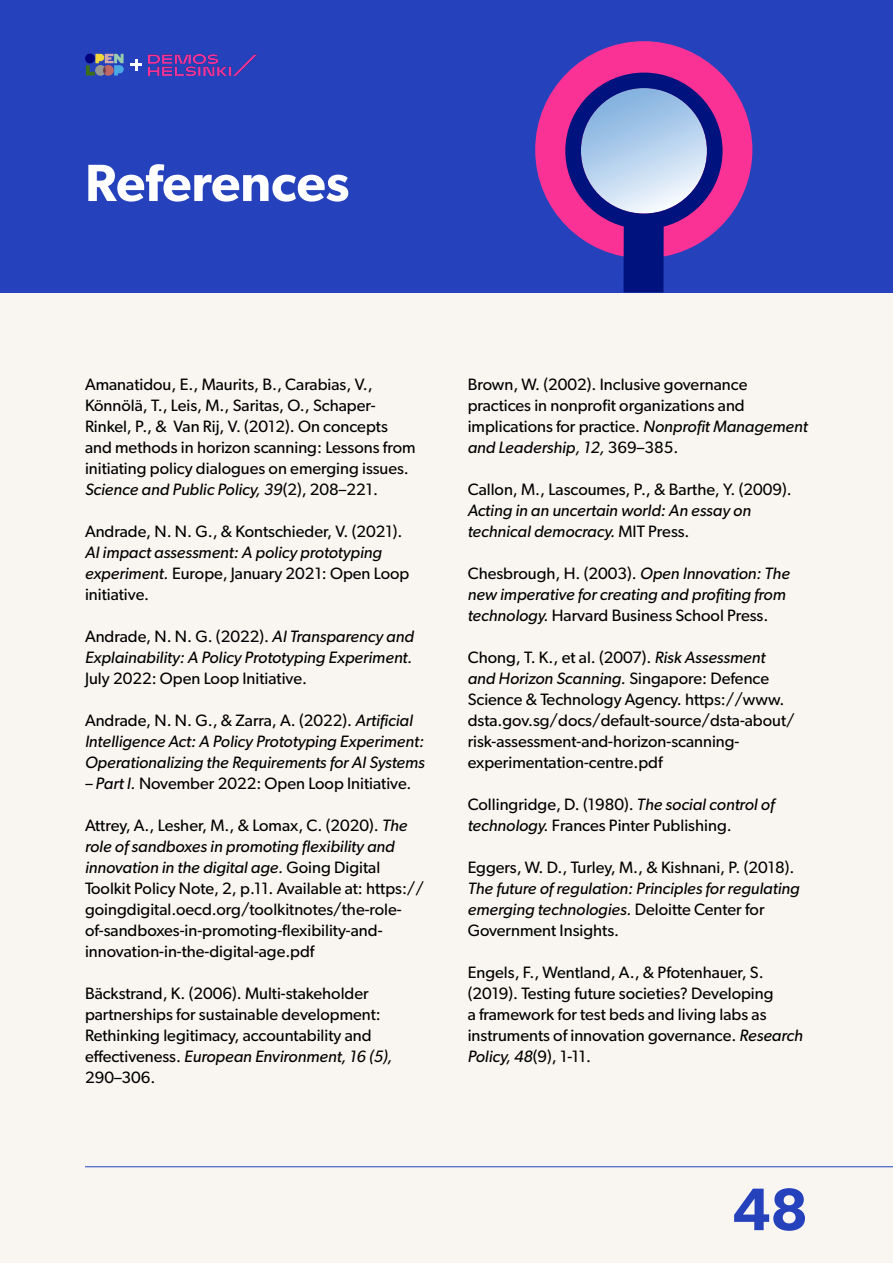
<style>
.page{position:relative;width:893px;height:1263px;background:#f9f6f1}
.page>*{position:absolute;margin:0;border:0;box-sizing:border-box;transform-origin:0 0}
.t1{font:600 60px "Gibson";color:#2542bc}
.t2{font:600 52.5px "Gibson";color:#fff}
.t3{font:16.5px/21px "Gibson";color:#000}
.t4{font:italic 16.5px/21px "Gibson";color:#000}
.s1{font-style:italic}
.s2{font-style:normal}
</style>
<div class="page">
<div style="left:0;top:0;width:893px;height:292px;background:#2542bc"></div>
<div style="left:535px;top:41px;width:217px;height:217px;background:#fa3296;border-radius:50%"></div>
<svg style="left:565px;top:72px;width:158px;height:220px"></svg>
<img style="left:149px;top:54px;width:107px;height:22px">
<svg style="left:85px;top:54px;width:57px;height:22px"></svg>
<hr style="left:85px;top:1166px;width:808px;height:1px;background:#2542bc">
<h2 class="t2" style="left:85px;top:151px;width:266px">References</h2>
<p class="t3" style="left:85px;top:374px;width:332px">Amanatidou, E., Maurits, B., Carabias, V., Könnölä, T., Leis, M., Saritas, O., Schaper-Rinkel, P., &amp; Van Rij, V. (2012). On concepts and methods in horizon scanning: Lessons from initiating policy dialogues on emerging issues.<br><span class="s1">Science and Public Policy, 39</span>(2), 208–221.</p>
<p class="t3" style="left:85px;top:521px;width:319px">Andrade, N. N. G., &amp; Kontschieder, V. (2021).</p>
<p class="t4" style="left:85px;top:542px;width:326px">AI impact assessment: A policy prototyping experiment. <span class="s2">Europe, January 2021: Open Loop initiative.</span></p>
<p class="t4" style="left:85px;top:626px;width:331px"><span class="s2">Andrade, N. N. G. (2022).</span> AI Transparency and<br>Explainability: A Policy Prototyping Experiment.</p>
<p class="t3" style="left:85px;top:668px;width:223px">July 2022: Open Loop Initiative.</p>
<p class="t4" style="left:85px;top:710px;width:341px"><span class="s2">Andrade, N. N. G., &amp; Zarra, A. (2022).</span> Artificial<br>Intelligence Act: A Policy Prototyping Experiment:<br>Operationalizing the Requirements for AI Systems</p>
<p class="t3" style="left:85px;top:773px;width:328px"><span class="s1">– Part I.</span> November 2022: Open Loop Initiative.</p>
<p class="t3" style="left:85px;top:815px;width:341px">Attrey, A., Lesher, M., &amp; Lomax, C. (2020). <span class="s1">The role of sandboxes in promoting flexibility and innovation in the digital age.</span> Going Digital Toolkit Policy Note, 2, p.11. Available at: https:// goingdigital.oecd.org/toolkitnotes/the-role&shy;of-sandboxes-in-promoting-flexibility-and&shy;innovation-in-the-digital-age.pdf</p>
<p class="t3" style="left:85px;top:983px;width:309px">Bäckstrand, K. (2006). Multi-stakeholder partnerships for sustainable development:<br>Rethinking legitimacy, accountability and effectiveness. <span class="s1">European Environment, 16 (5), </span>290–306.</p>
<p class="t3" style="left:468px;top:374px;width:342px">Brown, W. (2002). Inclusive governance practices in nonprofit organizations and implications for practice. <span class="s1">Nonprofit Management and Leadership, 12,</span> 369–385.</p>
<p class="t3" style="left:468px;top:479px;width:326px">Callon, M., Lascoumes, P., &amp; Barthe, Y. (2009).</p>
<p class="t4" style="left:468px;top:500px;width:285px">Acting in an uncertain world: An essay on technical democracy. <span class="s2">MIT Press.</span></p>
<p class="t4" style="left:468px;top:563px;width:324px"><span class="s2">Chesbrough, H. (2003).</span> Open Innovation: The new imperative for creating and profiting from technology. <span class="s2">Harvard Business School Press.</span></p>
<p class="t3" style="left:468px;top:647px;width:329px">Chong, T. K., et al. (2007). <span class="s1">Risk Assessment and Horizon Scanning.</span> Singapore: Defence Science &amp; Technology Agency. https://www. dsta.gov.sg/docs/default-source/dsta-about/ risk-assessment-and-horizon-scanning&shy;experimentation-centre.pdf</p>
<p class="t3" style="left:468px;top:794px;width:308px">Collingridge, D. (1980). <span class="s1">The social control of technology.</span> Frances Pinter Publishing.</p>
<p class="t3" style="left:468px;top:857px;width:328px">Eggers, W. D., Turley, M., &amp; Kishnani, P. (2018).</p>
<p class="t4" style="left:468px;top:878px;width:333px">The future of regulation: Principles for regulating emerging technologies. <span class="s2">Deloitte Center for<br>Government Insights.</span></p>
<p class="t3" style="left:468px;top:962px;width:337px">Engels, F., Wentland, A., &amp; Pfotenhauer, S. (2019). Testing future societies? Developing<br>a framework for test beds and living labs as instruments of innovation governance. <span class="s1">Research Policy, 48</span>(9), 1-11.</p>
<h1 class="t1" style="left:733px;top:1173px;width:77px">48</h1>
</div>
